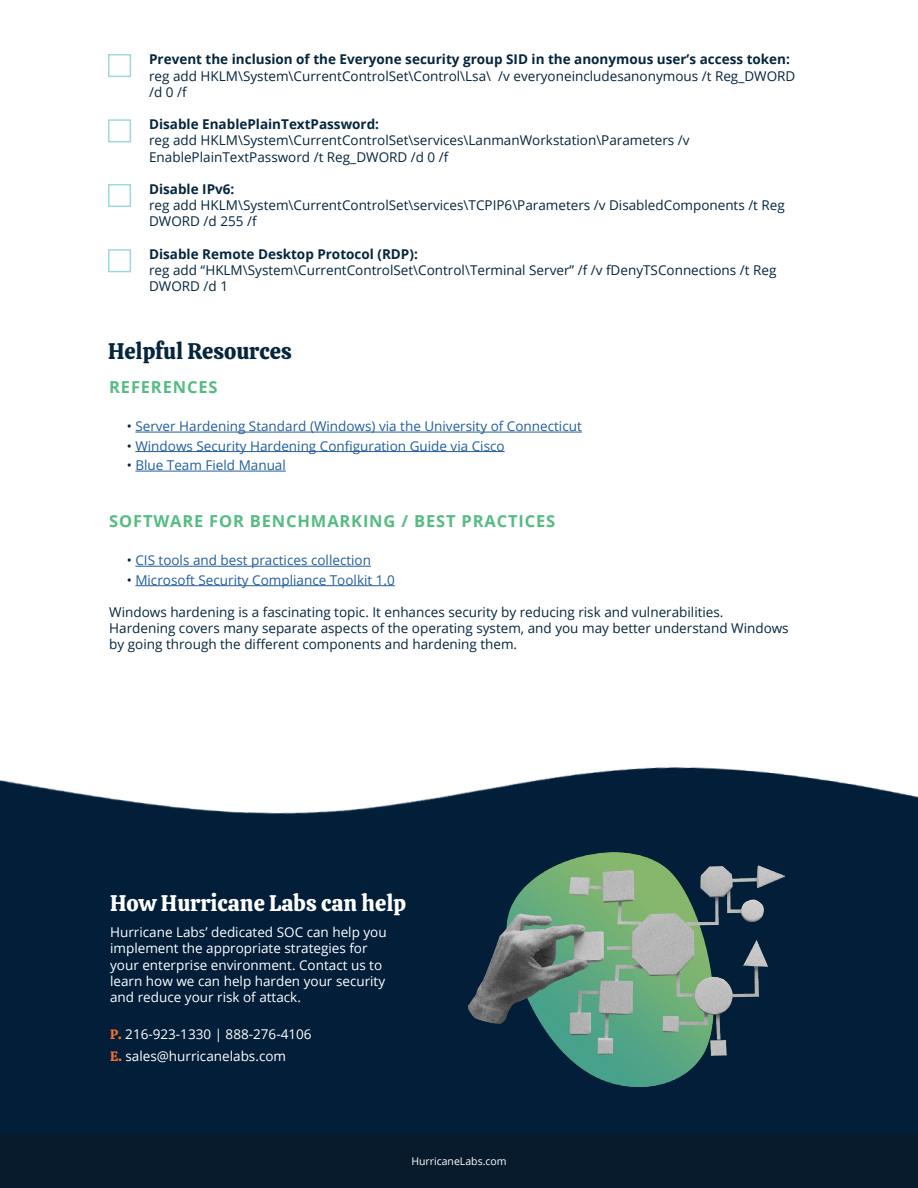
<style>
.page{position:relative;width:918px;height:1188px;background:#fff}
.page>*{position:absolute;margin:0;border:0;box-sizing:border-box;transform-origin:0 0}
.t1{font:22.5px "Calistoga";color:#fff}
.t2{font:22.5px "Calistoga";color:#05263e}
.t3{font:700 16.5px "Open Sans";letter-spacing:.05em;color:#55bc82}
.t4{font:13.5px/16.2px "Open Sans";color:#05263e}
.t5{font:13.5px/16.2px "Open Sans";color:#fff}
.t6{font:13.5px "Open Sans";color:#215e9e}
.t7{font:700 13.5px "Open Sans";color:#05263e}
.t8{font:10.5px "Open Sans";color:#fff}
.s1{color:#05263e}
.s2{font-family:"Calistoga";color:#f06f2f}
</style>
<div class="page">
<div style="left:108px;top:54px;width:23px;height:23px;border:2px solid #9ed8dd"></div>
<div style="left:108px;top:119px;width:23px;height:23px;border:2px solid #9ed8dd"></div>
<div style="left:108px;top:184px;width:23px;height:23px;border:2px solid #9ed8dd"></div>
<div style="left:108px;top:249px;width:23px;height:23px;border:2px solid #9ed8dd"></div>
<hr style="left:135px;top:432px;width:447px;height:1px;background:#215e9e">
<hr style="left:135px;top:451px;width:370px;height:1px;background:#215e9e">
<hr style="left:135px;top:471px;width:151px;height:1px;background:#215e9e">
<hr style="left:135px;top:566px;width:236px;height:1px;background:#215e9e">
<hr style="left:135px;top:585px;width:260px;height:1px;background:#215e9e">
<img style="left:0;top:767px;width:918px;height:367px">
<div style="left:0;top:1134px;width:918px;height:54px;background:#081b2d"></div>
<img style="left:468px;top:852px;width:316px;height:235px">
<p class="t7" style="left:149px;top:50px;width:642px">Prevent the inclusion of the Everyone security group SID in the anonymous user’s access token:</p>
<p class="t4" style="left:149px;top:67px;width:648px">reg add HKLM\System\CurrentControlSet\Control\Lsa\ /v everyoneincludesanonymous /t Reg_DWORD /d 0 /f</p>
<p class="t7" style="left:149px;top:115px;width:232px">Disable EnablePlainTextPassword:</p>
<p class="t4" style="left:149px;top:132px;width:542px">reg add HKLM\System\CurrentControlSet\services\LanmanWorkstation\Parameters /v<br>EnablePlainTextPassword /t Reg_DWORD /d 0 /f</p>
<p class="t7" style="left:149px;top:179px;width:87px">Disable IPv6:</p>
<p class="t4" style="left:149px;top:197px;width:637px">reg add HKLM\System\CurrentControlSet\services\TCPIP6\Parameters /v DisabledComponents /t Reg<br>DWORD /d 255 /f</p>
<p class="t7" style="left:149px;top:244px;width:270px">Disable Remote Desktop Protocol (RDP):</p>
<p class="t4" style="left:149px;top:262px;width:629px">reg add “HKLM\System\CurrentControlSet\Control\Terminal Server” /f /v fDenyTSConnections /t Reg<br>DWORD /d 1</p>
<h1 class="t2" style="left:108px;top:331px;width:185px">Helpful Resources</h1>
<p class="t3" style="left:109px;top:376px;width:110px">REFERENCES</p>
<p class="t6" style="left:127px;top:417px;width:457px"><span class="s1">•</span> Server Hardening Standard (Windows) via the University of Connecticut</p>
<p class="t6" style="left:127px;top:436px;width:379px"><span class="s1">•</span> Windows Security Hardening Configuration Guide via Cisco</p>
<p class="t6" style="left:127px;top:456px;width:161px"><span class="s1">•</span> Blue Team Field Manual</p>
<p class="t3" style="left:109px;top:510px;width:447px">SOFTWARE FOR BENCHMARKING / BEST PRACTICES</p>
<p class="t6" style="left:127px;top:551px;width:246px"><span class="s1">•</span> CIS tools and best practices collection</p>
<p class="t6" style="left:127px;top:571px;width:270px"><span class="s1">•</span> Microsoft Security Compliance Toolkit 1.0</p>
<p class="t4" style="left:109px;top:604px;width:681px">Windows hardening is a fascinating topic. It enhances security by reducing risk and vulnerabilities.<br>Hardening covers many separate aspects of the operating system, and you may better understand Windows by going through the different components and hardening them.</p>
<h1 class="t1" style="left:110px;top:883px;width:298px">How Hurricane Labs can help</h1>
<p class="t5" style="left:110px;top:924px;width:278px">Hurricane Labs’ dedicated SOC can help you implement the appropriate strategies for your enterprise environment. Contact us to learn how we can help harden your security and reduce your risk of attack.</p>
<p class="t5" style="left:110px;top:1022px;width:203px;line-height:22.5px"><span class="s2">P.</span> 216-923-1330 | 888-276-4106<br><span class="s2">E.</span> sales@hurricanelabs.com</p>
<p class="t8" style="left:411px;top:1154px;width:97px">HurricaneLabs.com</p>
</div>
